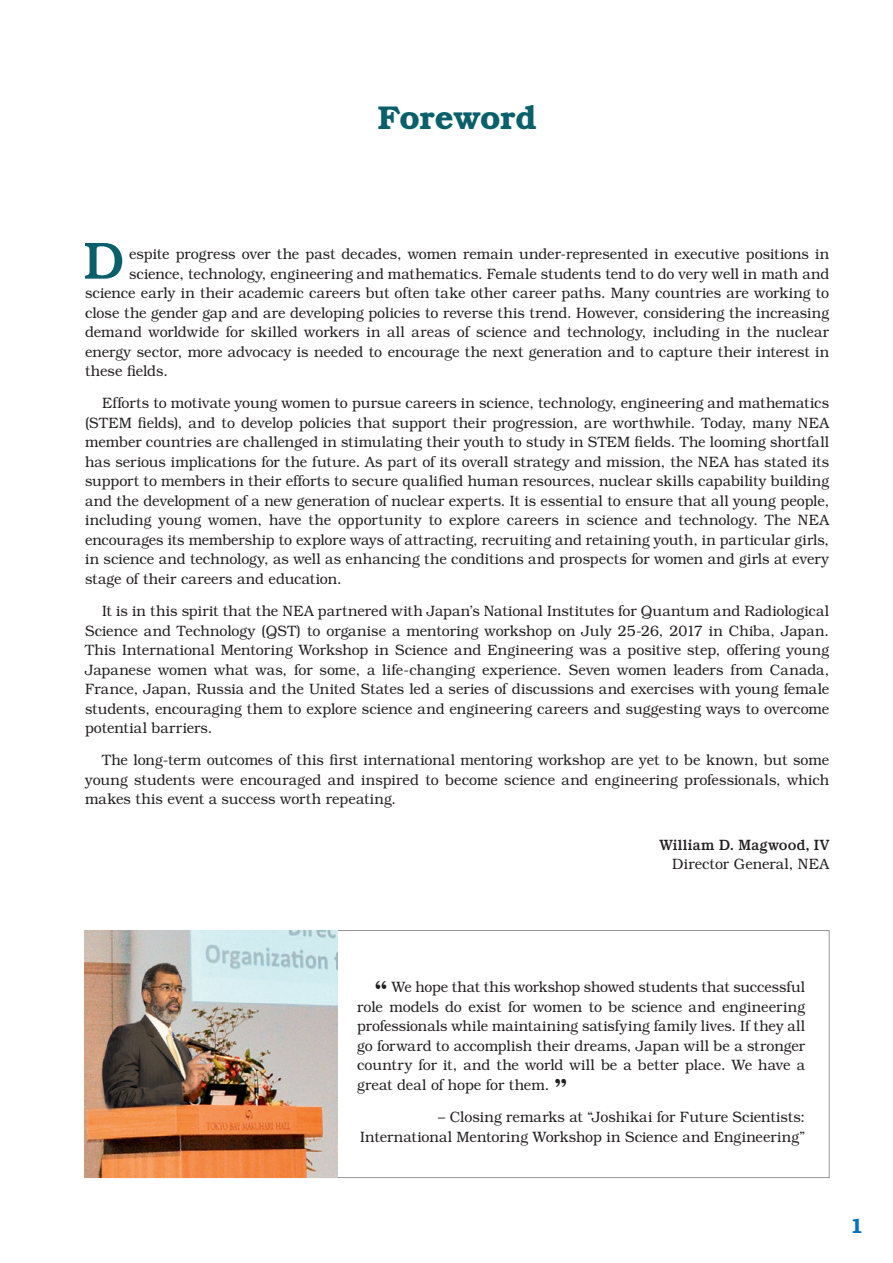
<style>
.page{position:relative;width:893px;height:1263px;background:#fff}
.page>*{position:absolute;margin:0;border:0;box-sizing:border-box;transform-origin:0 0}
.Texte_courant{font:500 52.35px "Bookman Std";color:#0a606a}
.Texte_courant-2{font:300 37.5px "Bookman Std";color:#231f20;scale:.94 1}
.Texte_courant-3{font:300 37.5px "Bookman Std";color:#231f20;scale:.95 1}
.Titre_dans_texte{font:600 33px "Bookman Std";letter-spacing:-.005em;color:#0a606a}
.Titre_dans_txt{font:600 21px "Bookman Std";color:#0072bc;scale:.95 1}
.Texte_courant-4{font:300 15px/19.5px "Bookman Std";color:#231f20;text-align:justify;scale:.95 1}
.Texte_courant-5{font:300 15px/19.5px "Bookman Std";color:#231f20;text-align:justify;scale:.94 1}
.Texte_courant-6{font:500 15px/19.5px "Bookman Std";letter-spacing:.015em;color:#231f20;text-align:right;scale:.95 1}
.s1{font-weight:300}
</style>
<div class="page">
<svg style="left:337px;top:930px;width:493px;height:248px"></svg>
<img style="left:84px;top:930px;width:253px;height:248px">
<p class="Titre_dans_texte" style="left:378px;top:98px;width:160px">Foreword</p>
<p class="Texte_courant" style="left:84px;top:230px;width:42px">D</p>
<p class="Texte_courant-4" style="left:129px;top:244px;width:738px">espite progress over the past decades, women remain under-represented in executive positions in</p>
<p class="Texte_courant-4" style="left:129px;top:264px;width:738px">science, technology, engineering and mathematics. Female students tend to do very well in math and</p>
<p class="Texte_courant-4" style="left:85px;top:283px;width:785px">science early in their academic careers but often take other career paths. Many countries are working to</p>
<p class="Texte_courant-4" style="left:85px;top:303px;width:785px">close the gender gap and are developing policies to reverse this trend. However, considering the increasing</p>
<p class="Texte_courant-4" style="left:85px;top:322px;width:785px">demand worldwide for skilled workers in all areas of science and technology, including in the nuclear</p>
<p class="Texte_courant-4" style="left:85px;top:342px;width:785px">energy sector, more advocacy is needed to encourage the next generation and to capture their interest in</p>
<p class="Texte_courant-4" style="left:85px;top:361px;width:89px">these fields.</p>
<p class="Texte_courant-4" style="left:85px;top:394px;width:785px;text-indent:17px">Efforts to motivate young women to pursue careers in science, technology, engineering and mathematics (STEM fields), and to develop policies that support their progression, are worthwhile. Today, many NEA member countries are challenged in stimulating their youth to study in STEM fields. The looming shortfall has serious implications for the future. As part of its overall strategy and mission, the NEA has stated its support to members in their efforts to secure qualified human resources, nuclear skills capability building and the development of a new generation of nuclear experts. It is essential to ensure that all young people, including young women, have the opportunity to explore careers in science and technology. The NEA encourages its membership to explore ways of attracting, recruiting and retaining youth, in particular girls, in science and technology, as well as enhancing the conditions and prospects for women and girls at every stage of their careers and education.</p>
<p class="Texte_courant-4" style="left:85px;top:601px;width:785px;text-indent:17px">It is in this spirit that the NEA partnered with Japan’s National Institutes for Quantum and Radiological Science and Technology (QST) to organise a mentoring workshop on July 25-26, 2017 in Chiba, Japan.<br>This International Mentoring Workshop in Science and Engineering was a positive step, offering young Japanese women what was, for some, a life-changing experience. Seven women leaders from Canada, France, Japan, Russia and the United States led a series of discussions and exercises with young female students, encouraging them to explore science and engineering careers and suggesting ways to overcome potential barriers.</p>
<p class="Texte_courant-4" style="left:85px;top:751px;width:785px;text-indent:17px">The long-term outcomes of this first international mentoring workshop are yet to be known, but some young students were encouraged and inspired to become science and engineering professionals, which makes this event a success worth repeating.</p>
<p class="Texte_courant-6" style="left:659px;top:834px;width:180px">William D. Magwood, IV<br><span class="s1">Director General, NEA</span></p>
<p class="Texte_courant-2" style="left:374px;top:973px;width:17px">“</p>
<p class="Texte_courant-5" style="left:357px;top:978px;width:478px;text-indent:35px">We hope that this workshop showed students that successful role models do exist for women to be science and engineering professionals while maintaining satisfying family lives. If they all go forward to accomplish their dreams, Japan will be a stronger country for it, and the world will be a better place. We have a great deal of hope for them.</p>
<p class="Texte_courant-3" style="left:554px;top:1071px;width:16px">”</p>
<p class="Texte_courant-4" style="left:360px;top:1107px;width:470px;text-align:right">– Closing remarks at “Joshikai for Future Scientists:<br>International Mentoring Workshop in Science and Engineering”</p>
<p class="Titre_dans_txt" style="left:850px;top:1213px;width:15px">1</p>
</div>
